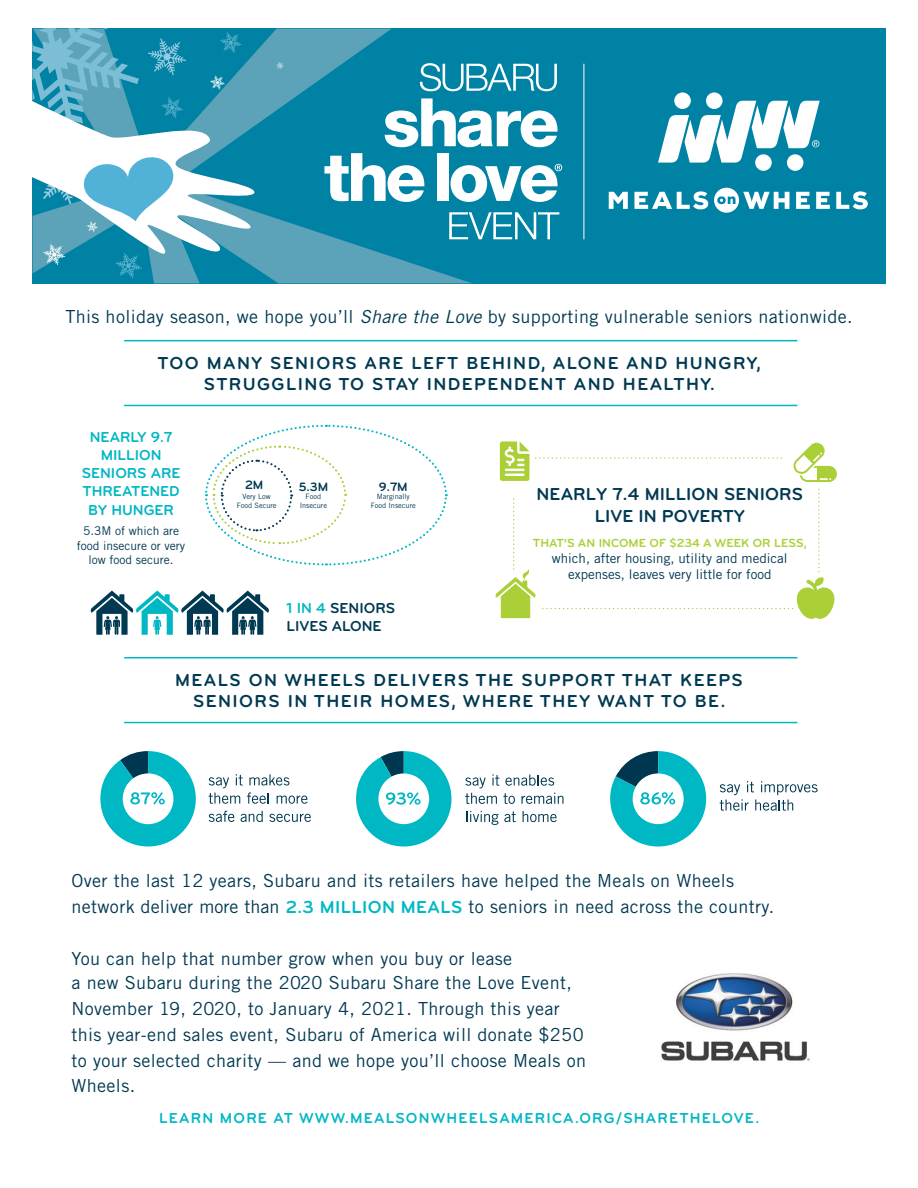
<style>
.page{position:relative;width:918px;height:1188px;background:#fff}
.page>*{position:absolute;margin:0;border:0;box-sizing:border-box;transform-origin:0 0}
.t1{font:18px/25.5px "Trade Gothic LT Std";letter-spacing:.02em;color:#003952}
.t2{font:700 18px "Bryant";letter-spacing:.08em;color:#003952}
.t3{font:700 18px/22.5px "Bryant";letter-spacing:.01em;color:#003952;text-align:center}
.t4{font:700 15px "Bryant";letter-spacing:.07em;color:#00b7c4}
.t5{font:700 15px/18.1px "Bryant";color:#00b7c4;text-align:center}
.t6{font:700 15px "Bryant";color:#003952}
.t7{font:13.35px/16.2px "Trade Gothic LT Std";color:#003952;text-align:center}
.t8{font:700 12.6px "Bryant";color:#003952}
.t9{font:700 12.15px "Bryant";color:#abd037}
.t10{font:12px/14.4px "Trade Gothic LT Std";color:#003952;text-align:center}
.t11{font:7.35px "Trade Gothic LT Std";color:#003952}
.s1{font-style:italic}
.s2{color:#00b7c4}
.s3{font-family:"Bryant";font-weight:700;color:#00b7c4}
</style>
<div class="page">
<hr style="left:124px;top:340px;width:673px;height:1px;background:#00b7c4">
<hr style="left:124px;top:405px;width:673px;height:1px;background:#00b7c4">
<hr style="left:124px;top:657px;width:673px;height:1px;background:#00b7c4">
<hr style="left:124px;top:722px;width:673px;height:1px;background:#00b7c4">
<svg style="left:209px;top:774px;width:99px;height:30px"></svg>
<svg style="left:209px;top:811px;width:25px;height:11px"></svg>
<svg style="left:241px;top:811px;width:22px;height:11px"></svg>
<svg style="left:269px;top:814px;width:42px;height:8px"></svg>
<svg style="left:100px;top:751px;width:96px;height:96px"></svg>
<svg style="left:465px;top:774px;width:98px;height:30px"></svg>
<svg style="left:467px;top:811px;width:31px;height:14px"></svg>
<svg style="left:504px;top:811px;width:12px;height:11px"></svg>
<svg style="left:523px;top:811px;width:34px;height:11px"></svg>
<svg style="left:356px;top:751px;width:95px;height:96px"></svg>
<svg style="left:720px;top:781px;width:98px;height:30px"></svg>
<svg style="left:610px;top:751px;width:96px;height:96px"></svg>
<div style="left:472px;top:29px;width:413px;height:254px;background:#0082a4"></div>
<svg style="left:33px;top:29px;width:439px;height:254px;background:#1d8cab"></svg>
<svg style="left:276px;top:62px;width:8px;height:7px"></svg>
<svg style="left:33px;top:29px;width:224px;height:249px"></svg>
<hr style="left:584px;top:64px;width:1px;height:175px;background:#fff">
<svg style="left:385px;top:98px;width:173px;height:49px"></svg>
<svg style="left:324px;top:153px;width:101px;height:49px"></svg>
<div style="left:437px;top:153px;width:11px;height:48px;background:#fff"></div>
<svg style="left:451px;top:164px;width:111px;height:38px"></svg>
<svg style="left:420px;top:63px;width:137px;height:28px"></svg>
<svg style="left:449px;top:212px;width:110px;height:27px"></svg>
<div style="left:714px;top:188px;width:25px;height:25px;background:#fff;border-radius:50%"></div>
<svg style="left:743px;top:192px;width:46px;height:17px"></svg>
<svg style="left:796px;top:192px;width:14px;height:17px"></svg>
<svg style="left:816px;top:192px;width:14px;height:17px"></svg>
<svg style="left:836px;top:191px;width:32px;height:18px"></svg>
<svg style="left:609px;top:192px;width:19px;height:17px"></svg>
<svg style="left:634px;top:191px;width:74px;height:18px"></svg>
<div style="left:674px;top:92px;width:17px;height:17px;background:#fff;border-radius:50%"></div>
<div style="left:706px;top:92px;width:17px;height:17px;background:#fff;border-radius:50%"></div>
<div style="left:787px;top:154px;width:16px;height:17px;background:#fff;border-radius:50%"></div>
<div style="left:755px;top:154px;width:17px;height:17px;background:#fff;border-radius:50%"></div>
<svg style="left:717px;top:196px;width:19px;height:8px"></svg>
<svg style="left:658px;top:101px;width:162px;height:62px"></svg>
<img style="left:661px;top:973px;width:149px;height:88px">
<svg style="left:205px;top:424px;width:243px;height:142px"></svg>
<svg style="left:91px;top:591px;width:178px;height:44px"></svg>
<svg style="left:496px;top:441px;width:341px;height:178px"></svg>
<p class="t1" style="left:65px;top:304px;width:789px">This holiday season, we hope you’ll <span class="s1">Share the Love</span> by supporting vulnerable seniors nationwide.</p>
<p class="t2" style="left:158px;top:351px;width:605px">TOO MANY SENIORS ARE LEFT BEHIND, ALONE AND HUNGRY,</p>
<p class="t2" style="left:204px;top:373px;width:512px">STRUGGLING TO STAY INDEPENDENT AND HEALTHY.</p>
<p class="t5" style="left:82px;top:428px;width:100px">NEARLY 9.7<br>MILLION<br>SENIORS ARE<br>THREATENED<br>BY HUNGER</p>
<p class="t10" style="left:77px;top:524px;width:110px">5.3M of which are food insecure or very low food secure.</p>
<p class="t8" style="left:245px;top:477px;width:20px">2M</p>
<p class="t11" style="left:243px;top:492px;width:30px">Very Low</p>
<p class="t11" style="left:237px;top:501px;width:41px">Food Secure</p>
<p class="t8" style="left:299px;top:479px;width:31px">5.3M</p>
<p class="t11" style="left:306px;top:492px;width:17px">Food</p>
<p class="t11" style="left:300px;top:501px;width:29px">Insecure</p>
<p class="t8" style="left:379px;top:479px;width:30px">9.7M</p>
<p class="t11" style="left:377px;top:492px;width:35px">Marginally</p>
<p class="t11" style="left:371px;top:501px;width:47px">Food Insecure</p>
<p class="t6" style="left:286px;top:599px;width:110px"><span class="s2">1 IN 4</span> SENIORS</p>
<p class="t6" style="left:286px;top:617px;width:97px">LIVES ALONE</p>
<p class="t3" style="left:536px;top:482px;width:268px">NEARLY 7.4 MILLION SENIORS<br>LIVE IN POVERTY</p>
<p class="t9" style="left:533px;top:536px;width:276px">THAT’S AN INCOME OF $234 A WEEK OR LESS,</p>
<p class="t7" style="left:552px;top:550px;width:237px">which, after housing, utility and medical expenses, leaves very little for food</p>
<p class="t2" style="left:175px;top:668px;width:569px">MEALS ON WHEELS DELIVERS THE SUPPORT THAT KEEPS</p>
<p class="t2" style="left:193px;top:690px;width:534px">SENIORS IN THEIR HOMES, WHERE THEY WANT TO BE.</p>
<p class="t1" style="left:72px;top:868px;width:704px">Over the last 12 years, Subaru and its retailers have helped the Meals on Wheels network deliver more than <span class="s3">2.3 MILLION MEALS</span> to seniors in need across the country.</p>
<p class="t1" style="left:72px;top:945px;width:516px">You can help that number grow when you buy or lease<br>a new Subaru during the 2020 Subaru Share the Love Event, November 19, 2020, to January 4, 2021. Through this year this year-end sales event, Subaru of America will donate $250 to your selected charity — and we hope you’ll choose Meals on Wheels.</p>
<p class="t4" style="left:159px;top:1108px;width:602px">LEARN MORE AT WWW.MEALSONWHEELSAMERICA.ORG/SHARETHELOVE.</p>
</div>
